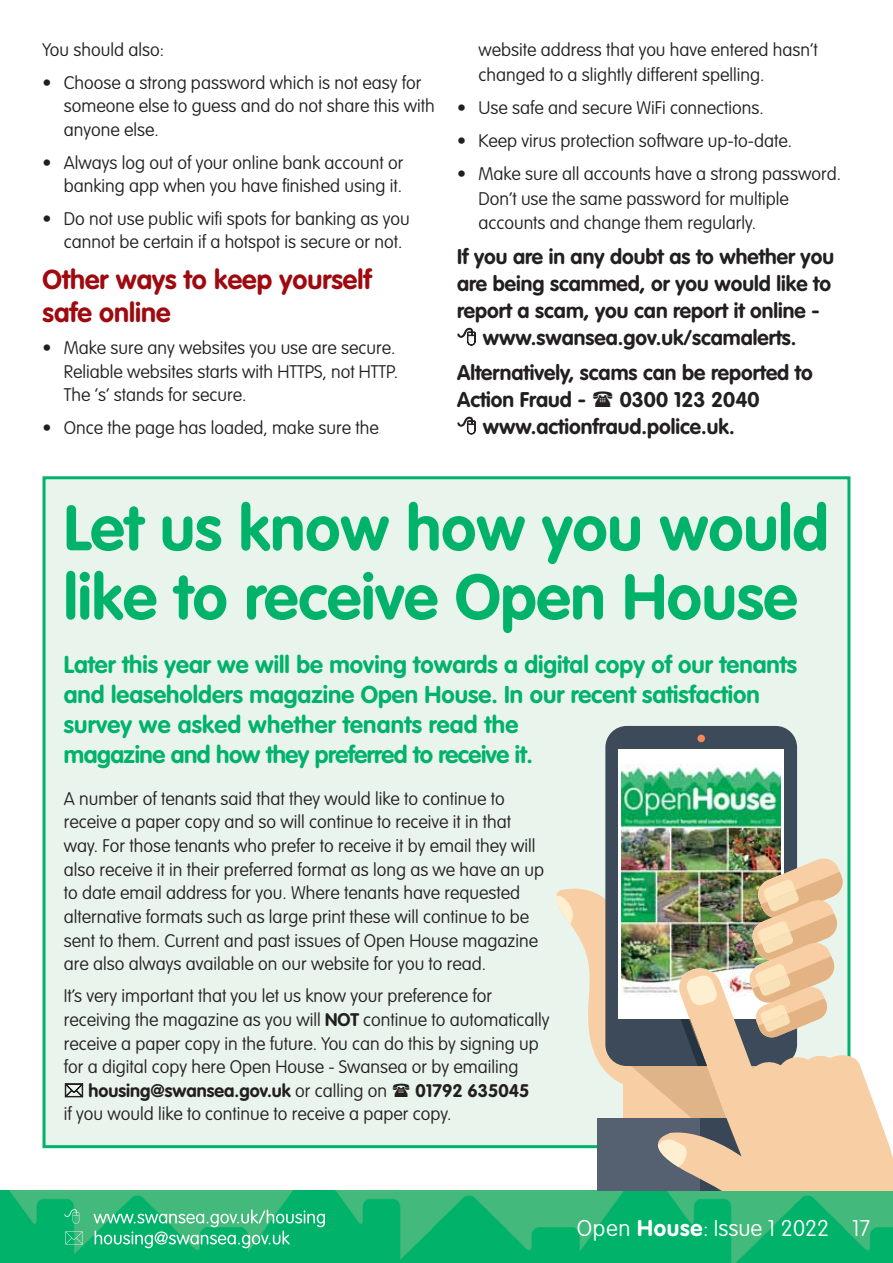
<style>
.page{position:relative;width:893px;height:1263px;background:#fff}
.page>*{position:absolute;margin:0;border:0;box-sizing:border-box;transform-origin:0 0}
.t1{font:700 63px/69px "VAG Rounded Std";color:#00b26a}
.t2{font:700 27px/32.2px "VAG Rounded Std";color:#9e0a0f}
.t3{font:700 24px/30px "VAG Rounded Std";color:#00b26a}
.t4{font:100 22.5px "VAG Rounded Std";color:#fff}
.t5{font:700 21px/26.8px "VAG Rounded Std";color:#231f20}
.t6{font:100 18px/23.5px "VAG Rounded Std";color:#231f20}
.t7{font:700 18px "VAG Rounded Std";color:#231f20}
.s1{font-weight:700}
.s2{font-weight:100}
</style>
<div class="page">
<img style="left:0;top:1191px;width:893px;height:72px">
<svg style="left:64px;top:1209px;width:261px;height:39px;background:#3fc188"></svg>
<div style="left:44px;top:478px;width:805px;height:669px;background:#e9f4ec"></div>
<svg style="left:556px;top:888px;width:75px;height:230px"></svg>
<svg style="left:556px;top:895px;width:22px;height:29px"></svg>
<div style="left:597px;top:1118px;width:205px;height:73px;background:#556071"></div>
<div style="left:605px;top:726px;width:192px;height:340px;background:#3c4a59;border-radius:21px"></div>
<div style="left:619px;top:750px;width:165px;height:269px;background:#fff"></div>
<div style="left:697px;top:735px;width:8px;height:7px;background:#f68859;border-radius:50%"></div>
<img style="left:621px;top:764px;width:160px;height:229px">
<img style="left:747px;top:856px;width:96px;height:110px">
<svg style="left:633px;top:966px;width:260px;height:225px;fill:#f8cea5"></svg>
<svg style="left:631px;top:1019px;width:102px;height:148px"></svg>
<svg style="left:685px;top:974px;width:33px;height:32px"></svg>
<p class="t6" style="left:43px;top:39px;width:123px">You should also:</p>
<p class="t6" style="left:64px;top:71px;width:372px;text-indent:-21px">• Choose a strong password which is not easy for someone else to guess and do not share this with anyone else.</p>
<p class="t6" style="left:43px;top:151px;width:362px;text-align:right">• Always log out of your online bank account or banking app when you have finished using it.</p>
<p class="t6" style="left:64px;top:207px;width:347px;text-indent:-21px">• Do not use public wifi spots for banking as you cannot be certain if a hotspot is secure or not.</p>
<h2 class="t2" style="left:43px;top:265px;width:330px">Other ways to keep yourself safe online</h2>
<p class="t6" style="left:64px;top:337px;width:336px;text-indent:-21px">• Make sure any websites you use are secure.<br>Reliable websites starts with HTTPS, not HTTP.<br>The ‘s’ stands for secure.</p>
<p class="t6" style="left:43px;top:417px;width:338px">• Once the page has loaded, make sure the</p>
<p class="t6" style="left:478px;top:39px;width:341px;line-height:24.6px">website address that you have entered hasn’t changed to a slightly different spelling.</p>
<p class="t6" style="left:457px;top:97px;width:308px">• Use safe and secure WiFi connections.</p>
<p class="t6" style="left:457px;top:130px;width:337px">• Keep virus protection software up-to-date.</p>
<p class="t6" style="left:478px;top:162px;width:364px;line-height:24.6px;text-indent:-21px">• Make sure all accounts have a strong password.<br>Don’t use the same password for multiple accounts and change them regularly.</p>
<p class="t5" style="left:457px;top:245px;width:378px">If you are in any doubt as to whether you</p>
<p class="t5" style="left:457px;top:271px;width:376px">are being scammed, or you would like to</p>
<p class="t5" style="left:457px;top:298px;width:364px">report a scam, you can report it online -</p>
<p class="t5" style="left:483px;top:325px;width:315px">www.swansea.gov.uk/scamalerts.</p>
<p class="t5" style="left:457px;top:360px;width:357px">Alternatively, scams can be reported to<br>Action Fraud -</p>
<p class="t5" style="left:483px;top:387px;width:278px;text-indent:137px">0300 123 2040 www.actionfraud.police.uk.</p>
<h1 class="t1" style="left:64px;top:497px;width:766px">Let us know how you would like to receive Open House</h1>
<h3 class="t3" style="left:64px;top:651px;width:735px">Later this year we will be moving towards a digital copy of our tenants and leaseholders magazine Open House. In our recent satisfaction survey we asked whether tenants read the<br>magazine and how they preferred to receive it.</h3>
<p class="t6" style="left:64px;top:788px;width:482px">A number of tenants said that they would like to continue to receive a paper copy and so will continue to receive it in that way. For those tenants who prefer to receive it by email they will also receive it in their preferred format as long as we have an up to date email address for you. Where tenants have requested alternative formats such as large print these will continue to be sent to them. Current and past issues of Open House magazine are also always available on our website for you to read.</p>
<p class="t6" style="left:64px;top:985px;width:430px">It’s very important that you let us know your preference for</p>
<p class="t6" style="left:64px;top:1009px;width:487px">receiving the magazine as you will <span class="s1">NOT</span> continue to automatically</p>
<p class="t6" style="left:64px;top:1032px;width:477px">receive a paper copy in the future. You can do this by signing up</p>
<p class="t6" style="left:64px;top:1056px;width:456px">for a digital copy here Open House - Swansea or by emailing</p>
<p class="t7" style="left:88px;top:1082px;width:300px">housing@swansea.gov.uk <span class="s2">or calling on</span></p>
<p class="t7" style="left:415px;top:1082px;width:116px">01792 635045</p>
<p class="t6" style="left:64px;top:1103px;width:389px">if you would like to continue to receive a paper copy.</p>
<p class="t4" style="left:577px;top:1217px;width:295px">Open <span class="s1">House</span>: Issue 1 2022 17</p>
</div>
